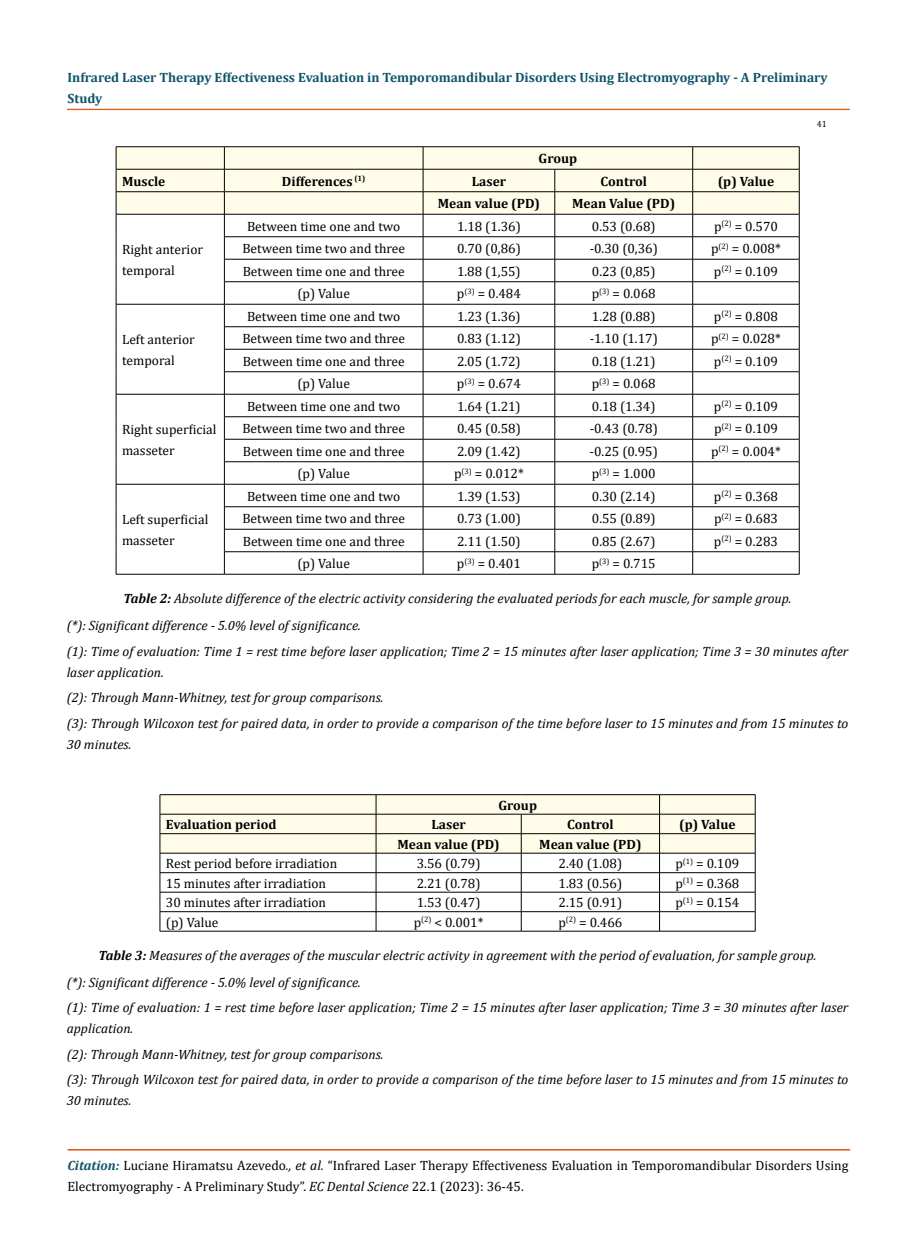
<style>
.page{position:relative;width:917px;height:1260px;background:#fff}
.page>*{position:absolute;margin:0;border:0;box-sizing:border-box;transform-origin:0 0}
.t1{font:13.5px/21px "Cambria";color:#000}
.t2{font:italic 13.5px/27px "Cambria";color:#000}
.t3{font:700 13.5px "Cambria";color:#000}
.t4{font:700 13.5px/21px "Cambria";color:#0e546a}
.t5{font:9px "Cambria";color:#000}
.s1{font-weight:700}
.s2{font-weight:700;font-style:italic;color:#0e546a}
.s3{font-style:italic}
</style>
<div class="page">
<div style="left:67px;top:109px;width:782px;height:1px;border:1px solid #e05d1a"></div>
<hr style="left:160px;top:794px;width:216px;height:1px;background:#000">
<hr style="left:376px;top:794px;width:145px;height:1px;background:#000">
<hr style="left:521px;top:794px;width:138px;height:1px;background:#000">
<hr style="left:659px;top:794px;width:96px;height:1px;background:#000">
<svg style="left:160px;top:795px;width:596px;height:136px"></svg>
<hr style="left:160px;top:931px;width:216px;height:1px;background:#000">
<hr style="left:376px;top:931px;width:145px;height:1px;background:#000">
<hr style="left:521px;top:931px;width:138px;height:1px;background:#000">
<hr style="left:659px;top:931px;width:96px;height:1px;background:#000">
<hr style="left:116px;top:146px;width:108px;height:1px;background:#000">
<hr style="left:224px;top:146px;width:199px;height:1px;background:#000">
<hr style="left:423px;top:146px;width:131px;height:1px;background:#000">
<hr style="left:554px;top:146px;width:138px;height:1px;background:#000">
<hr style="left:692px;top:146px;width:107px;height:1px;background:#000">
<svg style="left:116px;top:147px;width:684px;height:427px"></svg>
<hr style="left:116px;top:574px;width:108px;height:1px;background:#000">
<hr style="left:224px;top:574px;width:199px;height:1px;background:#000">
<hr style="left:423px;top:574px;width:131px;height:1px;background:#000">
<hr style="left:554px;top:574px;width:138px;height:1px;background:#000">
<hr style="left:692px;top:574px;width:107px;height:1px;background:#000">
<p class="t4" style="left:68px;top:67px;width:761px">Infrared Laser Therapy Effectiveness Evaluation in Temporomandibular Disorders Using Electromyography - A Preliminary<br>Study</p>
<p class="t3" style="left:538px;top:149px;width:40px">Group</p>
<p class="t3" style="left:122px;top:172px;width:45px">Muscle</p>
<p class="t3" style="left:282px;top:172px;width:85px">Differences <sup>(1)</sup></p>
<p class="t3" style="left:472px;top:172px;width:36px">Laser</p>
<p class="t3" style="left:600px;top:172px;width:48px">Control</p>
<p class="t3" style="left:717px;top:172px;width:58px">(p) Value</p>
<p class="t3" style="left:438px;top:194px;width:104px">Mean value (PD)</p>
<p class="t3" style="left:572px;top:194px;width:105px">Mean Value (PD)</p>
<p class="t1" style="left:122px;top:239px;width:82px">Right anterior temporal</p>
<p class="t1" style="left:247px;top:216px;width:155px">Between time one and two</p>
<p class="t1" style="left:457px;top:216px;width:65px">1.18 (1.36)</p>
<p class="t1" style="left:592px;top:216px;width:65px">0.53 (0.68)</p>
<p class="t1" style="left:714px;top:216px;width:65px">p<sup>(2)</sup> = 0.570</p>
<p class="t1" style="left:242px;top:238px;width:164px">Between time two and three</p>
<p class="t1" style="left:457px;top:238px;width:65px">0.70 (0,86)</p>
<p class="t1" style="left:589px;top:238px;width:70px">-0.30 (0,36)</p>
<p class="t1" style="left:711px;top:238px;width:71px">p<sup>(2)</sup> = 0.008*</p>
<p class="t1" style="left:243px;top:261px;width:163px">Between time one and three</p>
<p class="t1" style="left:457px;top:261px;width:65px">1.88 (1,55)</p>
<p class="t1" style="left:592px;top:261px;width:65px">0.23 (0,85)</p>
<p class="t1" style="left:714px;top:261px;width:65px">p<sup>(2)</sup> = 0.109</p>
<p class="t1" style="left:297px;top:283px;width:54px">(p) Value</p>
<p class="t1" style="left:457px;top:283px;width:65px">p<sup>(3)</sup> = 0.484</p>
<p class="t1" style="left:591px;top:283px;width:65px">p<sup>(3)</sup> = 0.068</p>
<p class="t1" style="left:122px;top:329px;width:74px">Left anterior temporal</p>
<p class="t1" style="left:122px;top:419px;width:96px">Right superficial masseter</p>
<p class="t1" style="left:247px;top:306px;width:155px">Between time one and two</p>
<p class="t1" style="left:457px;top:306px;width:65px">1.23 (1.36)</p>
<p class="t1" style="left:592px;top:306px;width:65px">1.28 (0.88)</p>
<p class="t1" style="left:714px;top:306px;width:65px">p<sup>(2)</sup> = 0.808</p>
<p class="t1" style="left:242px;top:328px;width:164px">Between time two and three</p>
<p class="t1" style="left:457px;top:328px;width:65px">0.83 (1.12)</p>
<p class="t1" style="left:589px;top:328px;width:70px">-1.10 (1.17)</p>
<p class="t1" style="left:711px;top:328px;width:71px">p<sup>(2)</sup> = 0.028*</p>
<p class="t1" style="left:243px;top:351px;width:163px">Between time one and three</p>
<p class="t1" style="left:457px;top:351px;width:65px">2.05 (1.72)</p>
<p class="t1" style="left:592px;top:351px;width:65px">0.18 (1.21)</p>
<p class="t1" style="left:714px;top:351px;width:65px">p<sup>(2)</sup> = 0.109</p>
<p class="t1" style="left:297px;top:373px;width:54px">(p) Value</p>
<p class="t1" style="left:457px;top:373px;width:65px">p<sup>(3)</sup> = 0.674</p>
<p class="t1" style="left:591px;top:373px;width:65px">p<sup>(3)</sup> = 0.068</p>
<p class="t1" style="left:247px;top:396px;width:155px">Between time one and two</p>
<p class="t1" style="left:457px;top:396px;width:65px">1.64 (1.21)</p>
<p class="t1" style="left:592px;top:396px;width:65px">0.18 (1.34)</p>
<p class="t1" style="left:714px;top:396px;width:65px">p<sup>(2)</sup> = 0.109</p>
<p class="t1" style="left:242px;top:418px;width:164px">Between time two and three</p>
<p class="t1" style="left:457px;top:418px;width:65px">0.45 (0.58)</p>
<p class="t1" style="left:589px;top:418px;width:70px">-0.43 (0.78)</p>
<p class="t1" style="left:714px;top:418px;width:65px">p<sup>(2)</sup> = 0.109</p>
<p class="t1" style="left:243px;top:441px;width:163px">Between time one and three</p>
<p class="t1" style="left:457px;top:441px;width:65px">2.09 (1.42)</p>
<p class="t1" style="left:589px;top:441px;width:70px">-0.25 (0.95)</p>
<p class="t1" style="left:711px;top:441px;width:71px">p<sup>(2)</sup> = 0.004*</p>
<p class="t1" style="left:297px;top:463px;width:54px">(p) Value</p>
<p class="t1" style="left:454px;top:463px;width:71px">p<sup>(3)</sup> = 0.012*</p>
<p class="t1" style="left:591px;top:463px;width:65px">p<sup>(3)</sup> = 1.000</p>
<p class="t5" style="left:816px;top:118px;width:11px">41</p>
<p class="t1" style="left:247px;top:486px;width:155px">Between time one and two</p>
<p class="t1" style="left:457px;top:486px;width:65px">1.39 (1.53)</p>
<p class="t1" style="left:592px;top:486px;width:65px">0.30 (2.14)</p>
<p class="t1" style="left:714px;top:486px;width:65px">p<sup>(2)</sup> = 0.368</p>
<p class="t1" style="left:242px;top:508px;width:164px">Between time two and three</p>
<p class="t1" style="left:457px;top:508px;width:65px">0.73 (1.00)</p>
<p class="t1" style="left:592px;top:508px;width:65px">0.55 (0.89)</p>
<p class="t1" style="left:714px;top:508px;width:65px">p<sup>(2)</sup> = 0.683</p>
<p class="t1" style="left:243px;top:531px;width:163px">Between time one and three</p>
<p class="t1" style="left:457px;top:531px;width:65px">2.11 (1.50)</p>
<p class="t1" style="left:592px;top:531px;width:65px">0.85 (2.67)</p>
<p class="t1" style="left:714px;top:531px;width:65px">p<sup>(2)</sup> = 0.283</p>
<p class="t1" style="left:297px;top:553px;width:54px">(p) Value</p>
<p class="t1" style="left:457px;top:553px;width:65px">p<sup>(3)</sup> = 0.401</p>
<p class="t1" style="left:591px;top:553px;width:65px">p<sup>(3)</sup> = 0.715</p>
<p class="t2" style="left:67px;top:584px;width:726px;text-indent:57px"><span class="s1">Table 2:</span> Absolute difference of the electric activity considering the evaluated periods for each muscle, for sample group. (*): Significant difference - 5.0% level of significance.</p>
<p class="t2" style="left:67px;top:640px;width:783px;line-height:21px">(1): Time of evaluation: Time 1 = rest time before laser application; Time 2 = 15 minutes after laser application; Time 3 = 30 minutes after laser application.</p>
<p class="t2" style="left:67px;top:684px;width:783px;line-height:25.5px">(2): Through Mann-Whitney, test for group comparisons.<br>(3): Through Wilcoxon test for paired data, in order to provide a comparison of the time before laser to 15 minutes and from 15 minutes to</p>
<p class="t2" style="left:67px;top:730px;width:66px">30 minutes.</p>
<p class="t1" style="left:122px;top:509px;width:88px">Left superficial masseter</p>
<p class="t3" style="left:498px;top:796px;width:40px">Group</p>
<p class="t3" style="left:166px;top:815px;width:112px">Evaluation period</p>
<p class="t3" style="left:431px;top:815px;width:36px">Laser</p>
<p class="t3" style="left:567px;top:815px;width:48px">Control</p>
<p class="t3" style="left:679px;top:815px;width:58px">(p) Value</p>
<p class="t3" style="left:397px;top:835px;width:104px">Mean value (PD)</p>
<p class="t3" style="left:539px;top:835px;width:104px">Mean value (PD)</p>
<p class="t1" style="left:166px;top:853px;width:173px">Rest period before irradiation</p>
<p class="t1" style="left:417px;top:853px;width:65px">3.56 (0.79)</p>
<p class="t1" style="left:558px;top:853px;width:65px">2.40 (1.08)</p>
<p class="t1" style="left:675px;top:853px;width:65px">p<sup>(1)</sup> = 0.109</p>
<p class="t1" style="left:166px;top:873px;width:162px">15 minutes after irradiation</p>
<p class="t1" style="left:417px;top:873px;width:65px">2.21 (0.78)</p>
<p class="t1" style="left:558px;top:873px;width:65px">1.83 (0.56)</p>
<p class="t1" style="left:675px;top:873px;width:65px">p<sup>(1)</sup> = 0.368</p>
<p class="t1" style="left:166px;top:892px;width:162px">30 minutes after irradiation</p>
<p class="t1" style="left:417px;top:892px;width:65px">1.53 (0.47)</p>
<p class="t1" style="left:558px;top:892px;width:65px">2.15 (0.91)</p>
<p class="t1" style="left:675px;top:892px;width:65px">p<sup>(1)</sup> = 0.154</p>
<p class="t1" style="left:166px;top:912px;width:54px">(p) Value</p>
<p class="t1" style="left:414px;top:912px;width:71px">p<sup>(2)</sup> &lt; 0.001*</p>
<p class="t1" style="left:558px;top:912px;width:65px">p<sup>(2)</sup> = 0.466</p>
<p class="t2" style="left:67px;top:941px;width:751px;text-indent:32px"><span class="s1">Table 3:</span> Measures of the averages of the muscular electric activity in agreement with the period of evaluation, for sample group. (*): Significant difference - 5.0% level of significance.</p>
<p class="t2" style="left:67px;top:997px;width:783px;line-height:21px">(1): Time of evaluation: 1 = rest time before laser application; Time 2 = 15 minutes after laser application; Time 3 = 30 minutes after laser application.</p>
<p class="t2" style="left:67px;top:1041px;width:783px;line-height:25.5px">(2): Through Mann-Whitney, test for group comparisons.<br>(3): Through Wilcoxon test for paired data, in order to provide a comparison of the time before laser to 15 minutes and from 15 minutes to</p>
<p class="t2" style="left:67px;top:1087px;width:66px">30 minutes.</p>
<p class="t1" style="left:68px;top:1155px;width:782px"><span class="s2">Citation:</span> Luciane Hiramatsu Azevedo<span class="s3">., et al.</span> “Infrared Laser Therapy Effectiveness Evaluation in Temporomandibular Disorders Using<br>Electromyography - A Preliminary Study”. <span class="s3">EC Dental Science</span> 22.1 (2023): 36-45.</p>
</div>
